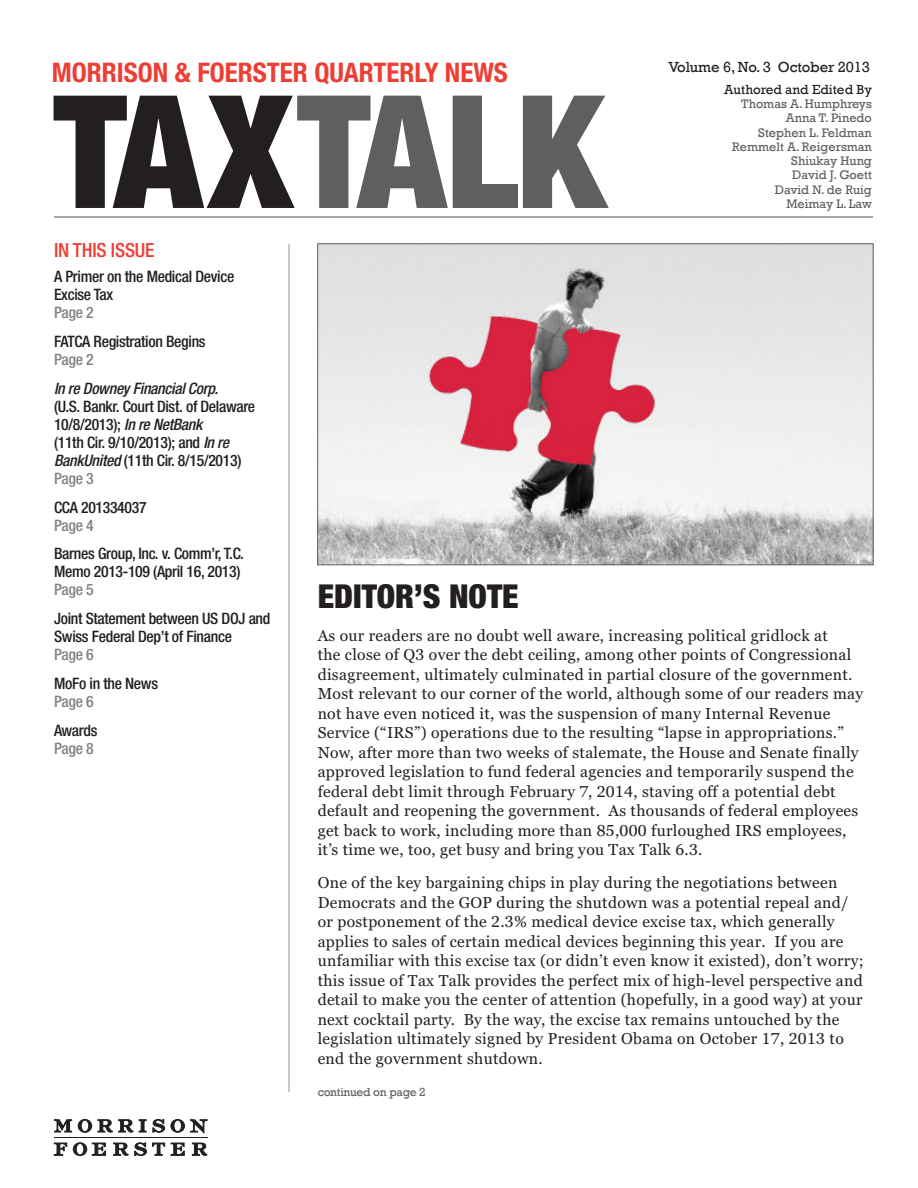
<style>
.page{position:relative;width:918px;height:1188px;background:#fff}
.page>*{position:absolute;margin:0;border:0;box-sizing:border-box;transform-origin:0 0}
.t1{font:900 condensed 157.35px "Helvetica Neue LT Std";letter-spacing:-.005em;color:#5f5f62}
.t2{font:900 condensed 33px "Helvetica Neue LT Std";color:#231f20}
.t3{font:700 condensed 27px "Helvetica Neue LT Std";color:#ee3e34}
.t4{font:500 condensed 19.5px "Helvetica Neue LT Std";letter-spacing:-.01em;color:#ee3e34}
.t5{font:15.75px/19.5px "Georgia Pro";letter-spacing:.02em;color:#231f20}
.t6{font:500 condensed 15.75px/18px "Helvetica Neue LT Std";letter-spacing:-.02em;color:#231f20}
.t7{font:500 condensed 15.75px "Helvetica Neue LT Std";letter-spacing:-.02em;color:#808285}
.t8{font:italic 500 condensed 15.75px "Helvetica Neue LT Std";letter-spacing:-.02em;color:#231f20}
.t9{font:15px "Rockwell";letter-spacing:-.01em;color:#231f20}
.t10{font:13.5px "Rockwell";color:#231f20}
.t11{font:12.75px/14.2px "Rockwell";color:#5f5f62;text-align:right}
.t12{font:12px "Rockwell";letter-spacing:-.02em;color:#5f5f62}
.s1{color:#231f20}
.s2{font-style:italic}
.s3{color:#808285}
</style>
<div class="page">
<hr style="left:54px;top:1137px;width:153px;height:1px;background:#231f20">
<svg style="left:54px;top:1119px;width:18px;height:13px"></svg>
<svg style="left:78px;top:1119px;width:14px;height:14px"></svg>
<svg style="left:98px;top:1119px;width:35px;height:13px"></svg>
<svg style="left:139px;top:1119px;width:7px;height:13px"></svg>
<svg style="left:153px;top:1119px;width:12px;height:14px"></svg>
<svg style="left:171px;top:1119px;width:36px;height:14px"></svg>
<svg style="left:54px;top:1143px;width:13px;height:13px"></svg>
<svg style="left:73px;top:1143px;width:33px;height:13px"></svg>
<svg style="left:113px;top:1143px;width:15px;height:13px"></svg>
<svg style="left:134px;top:1143px;width:31px;height:13px"></svg>
<svg style="left:171px;top:1143px;width:14px;height:13px"></svg>
<svg style="left:192px;top:1143px;width:15px;height:13px"></svg>
<img style="left:319px;top:245px;width:553px;height:318px">
<hr style="left:288px;top:244px;width:2px;height:848px;background:#b5b6b7">
<hr style="left:54px;top:216px;width:819px;height:2px;background:#5f5f62">
<h3 class="t3" style="left:52px;top:56px;width:458px">MORRISON &amp; FOERSTER QUARTERLY NEWS</h3>
<h1 class="t1" style="left:54px;top:55px;width:552px"><span class="s1">TAX</span>TALK</h1>
<p class="t9" style="left:668px;top:58px;width:203px">Volume 6, No. 3 October 2013</p>
<p class="t10" style="left:724px;top:82px;width:149px">Authored and Edited By</p>
<p class="t11" style="left:732px;top:97px;width:141px">Thomas A. Humphreys<br>Anna T. Pinedo<br>Stephen L. Feldman<br>Remmelt A. Reigersman<br>Shiukay Hung<br>David J. Goett<br>David N. de Ruig<br>Meimay L. Law</p>
<p class="t4" style="left:54px;top:239px;width:102px">IN THIS ISSUE</p>
<p class="t6" style="left:54px;top:267px;width:182px">A Primer on the Medical Device<br>Excise Tax</p>
<p class="t7" style="left:54px;top:303px;width:41px">Page 2</p>
<p class="t6" style="left:54px;top:332px;width:153px">FATCA Registration Begins</p>
<p class="t7" style="left:54px;top:350px;width:41px">Page 2</p>
<p class="t8" style="left:54px;top:379px;width:166px">In re Downey Financial Corp.</p>
<p class="t6" style="left:54px;top:397px;width:203px">(U.S. Bankr. Court Dist. of Delaware<br>10/8/2013); <span class="s2">In re NetBank<br></span>(11th Cir. 9/10/2013); and <span class="s2">In re<br>BankUnited</span> (11th Cir. 8/15/2013)<br><span class="s3">Page 3</span></p>
<p class="t6" style="left:54px;top:498px;width:94px">CCA 201334037</p>
<p class="t7" style="left:54px;top:516px;width:41px">Page 4</p>
<p class="t6" style="left:54px;top:545px;width:192px">Barnes Group, Inc. v. Comm’r, T.C.<br>Memo 2013-109 (April 16, 2013)</p>
<p class="t7" style="left:54px;top:580px;width:41px">Page 5</p>
<p class="t6" style="left:54px;top:609px;width:218px">Joint Statement between US DOJ and<br>Swiss Federal Dep’t of Finance</p>
<p class="t7" style="left:54px;top:645px;width:41px">Page 6</p>
<p class="t6" style="left:54px;top:674px;width:106px">MoFo in the News</p>
<p class="t7" style="left:54px;top:692px;width:41px">Page 6</p>
<p class="t6" style="left:54px;top:721px;width:45px">Awards</p>
<p class="t7" style="left:54px;top:739px;width:41px">Page 8</p>
<h2 class="t2" style="left:318px;top:576px;width:203px">EDITOR’S NOTE</h2>
<p class="t5" style="left:318px;top:626px;width:547px">As our readers are no doubt well aware, increasing political gridlock at<br>the close of Q3 over the debt ceiling, among other points of Congressional disagreement, ultimately culminated in partial closure of the government.<br>Most relevant to our corner of the world, although some of our readers may not have even noticed it, was the suspension of many Internal Revenue Service (“IRS”) operations due to the resulting “lapse in appropriations.” Now, after more than two weeks of stalemate, the House and Senate finally approved legislation to fund federal agencies and temporarily suspend the federal debt limit through February 7, 2014, staving off a potential debt default and reopening the government. As thousands of federal employees get back to work, including more than 85,000 furloughed IRS employees, it’s time we, too, get busy and bring you Tax Talk 6.3.</p>
<p class="t5" style="left:318px;top:874px;width:548px">One of the key bargaining chips in play during the negotiations between Democrats and the GOP during the shutdown was a potential repeal and/ or postponement of the 2.3% medical device excise tax, which generally applies to sales of certain medical devices beginning this year. If you are unfamiliar with this excise tax (or didn’t even know it existed), don’t worry; this issue of Tax Talk provides the perfect mix of high-level perspective and detail to make you the center of attention (hopefully, in a good way) at your next cocktail party. By the way, the excise tax remains untouched by the legislation ultimately signed by President Obama on October 17, 2013 to end the government shutdown.</p>
<p class="t12" style="left:318px;top:1085px;width:109px">continued on page 2</p>
</div>
